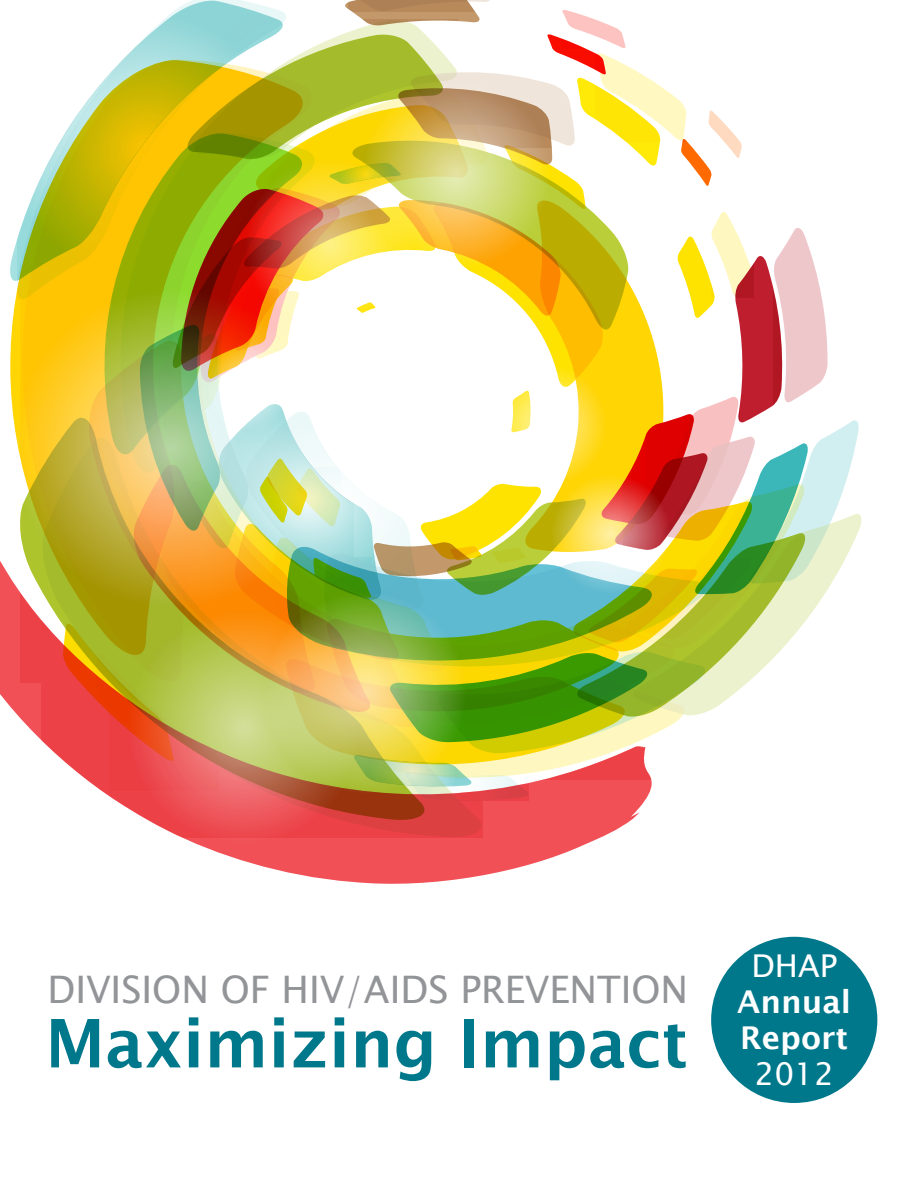
<style>
.page{position:relative;width:918px;height:1188px;background:#fff}
.page>*{position:absolute;margin:0;border:0;box-sizing:border-box;transform-origin:0 0}
.t1{font:600 66.9px "Lucida Sans";color:#00788b}
.t2{font:37.95px "Lucida Sans Unicode";color:#929497}
.t3{font:600 31.5px/36px "Lucida Sans";color:#fff;text-align:center}
.s1{font-family:"Lucida Sans Unicode";font-weight:400}
</style>
<div class="page">
<div style="left:711px;top:937px;width:166px;height:166px;background:#00788b;border-radius:50%"></div>
<svg style="left:0;top:630px;width:645px;height:254px"></svg>
<svg style="left:19px;top:630px;width:24px;height:191px"></svg>
<svg style="left:43px;top:630px;width:438px;height:207px"></svg>
<svg style="left:17px;top:137px;width:46px;height:128px"></svg>
<svg style="left:0;top:265px;width:63px;height:365px"></svg>
<img style="left:63px;top:0;width:796px;height:801px">
<svg style="left:109px;top:593px;width:269px;height:268px;background:#d09652"></svg>
<h1 class="t2" style="left:47px;top:959px;width:642px">DIVISION OF HIV/AIDS PREVENTION</h1>
<h1 class="t1" style="left:45px;top:1005px;width:644px">Maximizing Impact</h1>
<p class="t3" style="left:737px;top:948px;width:115px"><span class="s1">DHAP<br></span>Annual<br>Report<br><span class="s1">2012</span></p>
</div>
